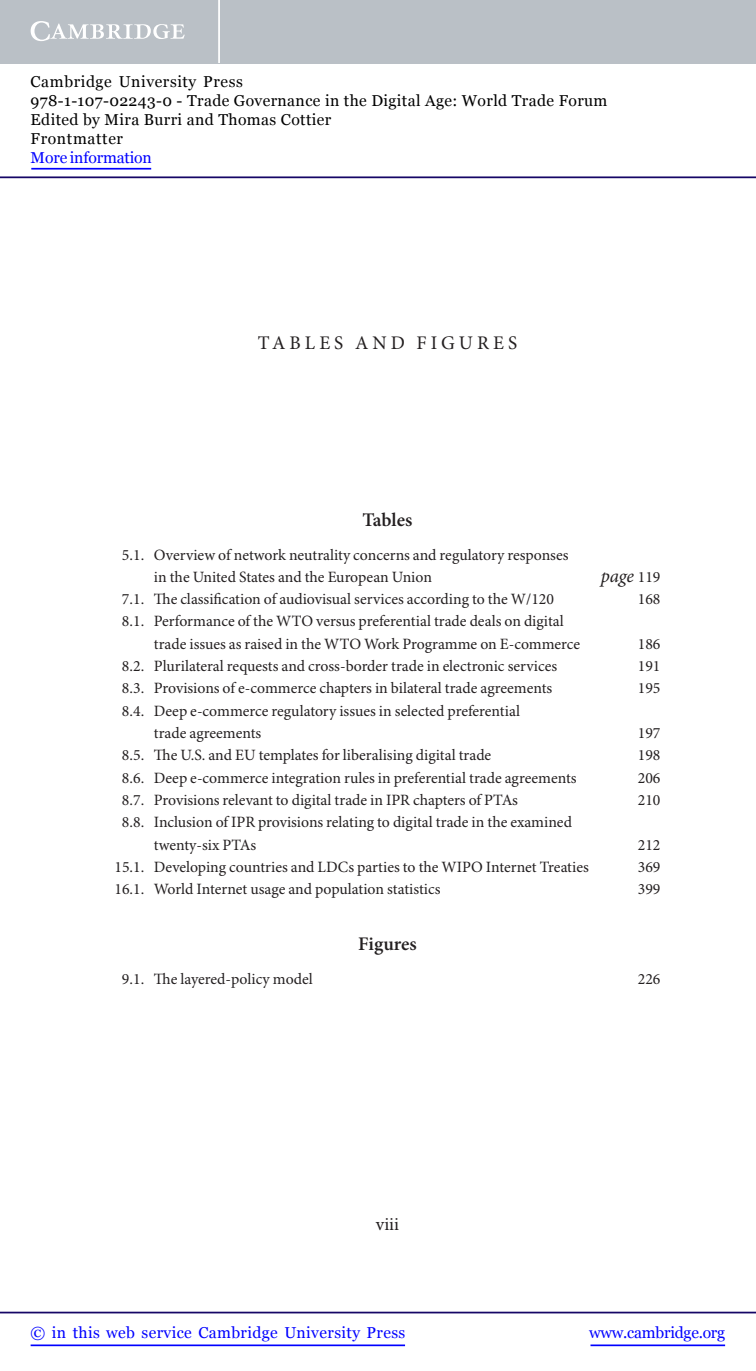
<style>
.page{position:relative;width:756px;height:1371px;background:#fff}
.page>*{position:absolute;margin:0;border:0;box-sizing:border-box;transform-origin:0 0}
.t1{font:19.25px "Minion Pro";letter-spacing:.245em;color:#231f20}
.t2{font:600 19.25px "Minion Pro";color:#231f20}
.t3{font:italic 18.9px "Minion Pro";color:#231f20}
.t4{font:18.38px "Minion Pro";color:#231f20}
.t5{font:15.75px/22.4px "Minion Pro";color:#231f20}
.t6{font:15.75px/18.9px "Georgia";letter-spacing:.025em;color:#000}
.t7{font:15.75px "Georgia";letter-spacing:.025em;color:#00f}
.t8{font:15.75px "Georgia";letter-spacing:-.015em;color:#00f}
.t9{font:15.75px "Georgia";letter-spacing:-.01em;color:#00f}
.s1{font-style:normal;font-size:15.75px}
</style>
<div class="page">
<hr style="left:591px;top:1344px;width:134px;height:1px;background:#00f">
<hr style="left:0;top:1311px;width:756px;height:2px;background:#150666">
<hr style="left:31px;top:1344px;width:374px;height:1px;background:#00f">
<div style="left:0;top:0;width:756px;height:63px;background:#bac0c6"></div>
<svg style="left:31px;top:21px;width:154px;height:20px"></svg>
<hr style="left:218px;top:0;width:2px;height:63px;background:#fff">
<hr style="left:0;top:176px;width:756px;height:2px;background:#150666">
<hr style="left:31px;top:168px;width:120px;height:1px;background:#00f">
<p class="t6" style="left:31px;top:72px;width:578px">Cambridge University Press<br>978-1-107-02243-0 - Trade Governance in the Digital Age: World Trade Forum Edited by Mira Burri and Thomas Cottier<br>Frontmatter</p>
<p class="t9" style="left:31px;top:148px;width:123px">More information</p>
<p class="t1" style="left:258px;top:331px;width:259px">Tables and Figu res</p>
<p class="t2" style="left:363px;top:507px;width:51px">Tables</p>
<p class="t5" style="left:154px;top:544px;width:416px;text-indent:-32px">5.1. Overview of network neutrality concerns and regulatory responses in the United States and the European Union</p>
<p class="t3" style="left:601px;top:563px;width:61px">page <span class="s1">119</span></p>
<p class="t5" style="left:122px;top:588px;width:434px">7.1. The classification of audiovisual services according to the W/120</p>
<p class="t5" style="left:638px;top:588px;width:24px">168</p>
<p class="t5" style="left:154px;top:611px;width:428px;text-indent:-32px">8.1. Performance of the WTO versus preferential trade deals on digital trade issues as raised in the WTO Work Programme on E-commerce</p>
<p class="t5" style="left:638px;top:633px;width:24px">186</p>
<p class="t5" style="left:122px;top:655px;width:437px">8.2. Plurilateral requests and cross-border trade in electronic services</p>
<p class="t5" style="left:638px;top:655px;width:24px">191</p>
<p class="t5" style="left:122px;top:678px;width:432px">8.3. Provisions of e-commerce chapters in bilateral trade agreements</p>
<p class="t5" style="left:638px;top:678px;width:24px">195</p>
<p class="t5" style="left:154px;top:700px;width:368px;text-indent:-32px">8.4. D eep e-commerce regulatory issues in selected preferential trade agreements</p>
<p class="t5" style="left:638px;top:722px;width:24px">197</p>
<p class="t5" style="left:122px;top:744px;width:371px">8.5. The U.S. and EU templates for liberalising digital trade</p>
<p class="t5" style="left:638px;top:744px;width:24px">198</p>
<p class="t5" style="left:122px;top:767px;width:456px">8.6. D eep e-commerce integration rules in preferential trade agreements</p>
<p class="t5" style="left:638px;top:767px;width:24px">206</p>
<p class="t5" style="left:122px;top:789px;width:398px">8.7. Provisions relevant to digital trade in IPR chapters of PTAs</p>
<p class="t5" style="left:638px;top:789px;width:24px">210</p>
<p class="t5" style="left:154px;top:811px;width:420px;text-indent:-32px">8.8. Inclusion of IPR provisions relating to digital trade in the examined twenty-six PTAs</p>
<p class="t5" style="left:638px;top:834px;width:24px">212</p>
<p class="t5" style="left:115px;top:856px;width:215px">15.1. D eveloping countries and LDC</p>
<p class="t5" style="left:348px;top:856px;width:242px">s parties to the WIPO Internet Treaties</p>
<p class="t5" style="left:638px;top:856px;width:24px">369</p>
<p class="t5" style="left:115px;top:878px;width:328px">16.1. World Internet usage and population statistics</p>
<p class="t5" style="left:638px;top:878px;width:24px">399</p>
<p class="t2" style="left:358px;top:930px;width:60px">Figures</p>
<p class="t5" style="left:122px;top:968px;width:192px">9.1. The layered-policy model</p>
<p class="t5" style="left:638px;top:968px;width:24px">226</p>
<p class="t4" style="left:376px;top:1213px;width:25px">viii</p>
<p class="t7" style="left:31px;top:1323px;width:376px">© in this web service Cambridge University Press</p>
<p class="t8" style="left:589px;top:1323px;width:137px">www.cambridge.org</p>
</div>
